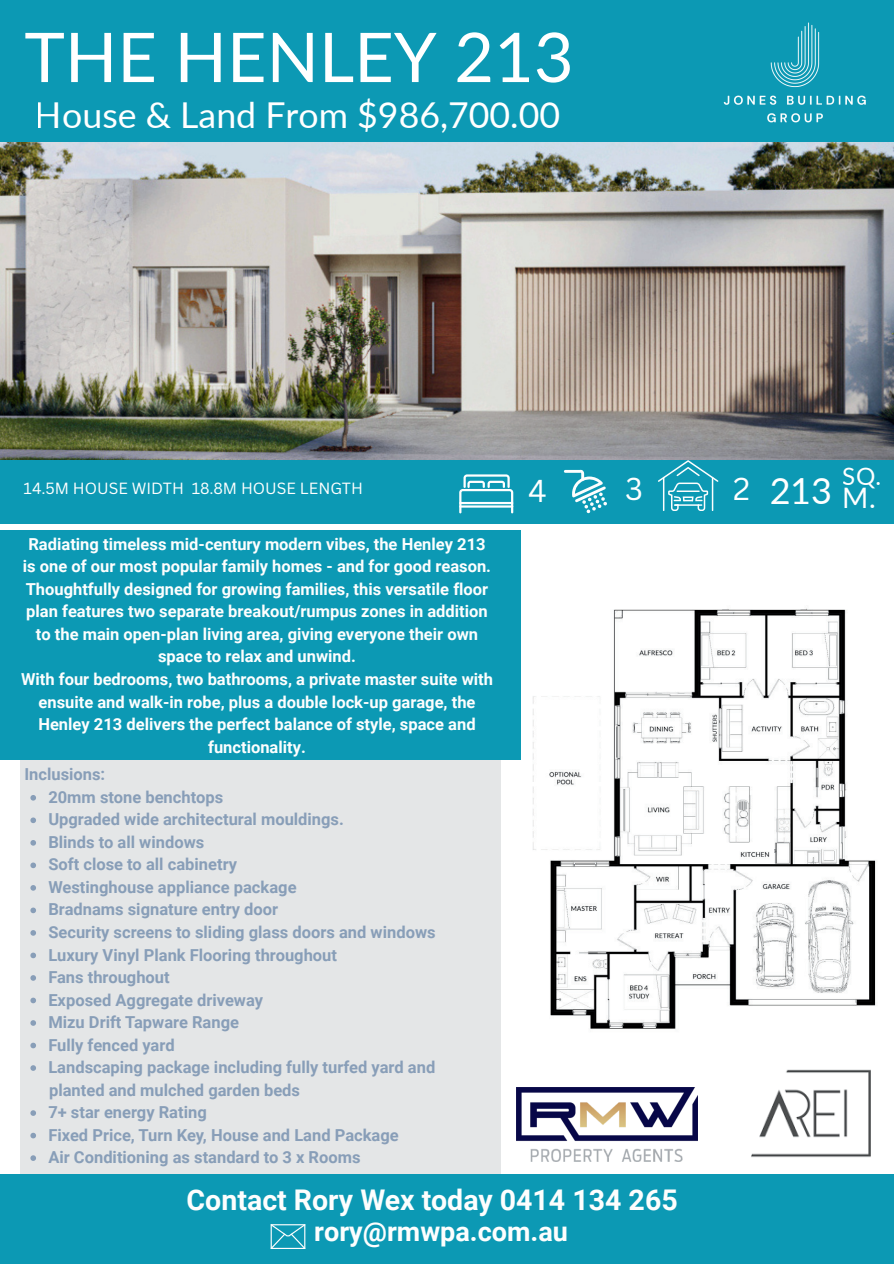
<style>
.page{position:relative;width:894px;height:1264px;background:#fff}
.page>*{position:absolute;margin:0;border:0;box-sizing:border-box;transform-origin:0 0}
.t1{font:93px "Lato";color:#fff}
.t2{font:68.55px "Lato";color:#fff}
.t3{font:36px "Lato";color:#fff}
.t4{font:35.7px "Lato";color:#fff}
.t5{font:30.75px "Canva Sans";color:#fff}
.t6{font:700 28.5px "Roboto";color:#fdfefe}
.t7{font:700 27px "Roboto";color:#fdfefe}
.t8{font:24.15px "Lato";color:#fff}
.t9{font:700 16.5px/22.5px "Roboto";color:#889eb8}
.t10{font:700 16.5px/22.5px "Roboto";color:#fdfefe;text-align:center}
.t11{font:15.75px "Canva Sans";color:#fff}
</style>
<div class="page">
<div style="left:20px;top:534px;width:480px;height:639px;background:#e4e6e7"></div>
<img style="left:0;top:142px;width:893px;height:318px">
<div style="left:0;top:460px;width:893px;height:63px;background:#0c99b4"></div>
<div style="left:0;top:0;width:893px;height:142px;background:#0c99b4"></div>
<img style="left:723px;top:22px;width:143px;height:101px">
<svg style="left:459px;top:474px;width:54px;height:39px"></svg>
<svg style="left:563px;top:469px;width:44px;height:44px"></svg>
<svg style="left:658px;top:460px;width:60px;height:51px"></svg>
<div style="left:0;top:1174px;width:893px;height:89px;background:#0c99b4"></div>
<img style="left:516px;top:1087px;width:181px;height:74px">
<img style="left:751px;top:1069px;width:120px;height:89px">
<div style="left:0;top:530px;width:520px;height:229px;background:#0c99b4"></div>
<svg style="left:270px;top:1224px;width:35px;height:24px"></svg>
<svg style="left:30px;top:795px;width:6px;height:5px"></svg>
<svg style="left:30px;top:817px;width:6px;height:6px"></svg>
<svg style="left:30px;top:840px;width:6px;height:5px"></svg>
<svg style="left:30px;top:862px;width:6px;height:6px"></svg>
<svg style="left:30px;top:885px;width:6px;height:5px"></svg>
<svg style="left:30px;top:907px;width:6px;height:6px"></svg>
<svg style="left:30px;top:930px;width:6px;height:5px"></svg>
<svg style="left:30px;top:952px;width:6px;height:6px"></svg>
<svg style="left:30px;top:975px;width:6px;height:5px"></svg>
<svg style="left:30px;top:997px;width:6px;height:6px"></svg>
<svg style="left:30px;top:1020px;width:6px;height:5px"></svg>
<svg style="left:30px;top:1042px;width:6px;height:6px"></svg>
<svg style="left:30px;top:1065px;width:6px;height:5px"></svg>
<svg style="left:30px;top:1110px;width:6px;height:5px"></svg>
<svg style="left:30px;top:1132px;width:6px;height:6px"></svg>
<svg style="left:30px;top:1155px;width:6px;height:5px"></svg>
<img style="left:533px;top:608px;width:343px;height:422px">
<h2 class="t2" style="left:24px;top:8px;width:550px">THE HENLEY 213</h2>
<h1 class="t1" style="left:38px;top:9px;width:466px">NEWPORT</h1>
<h3 class="t4" style="left:35px;top:89px;width:526px">House &amp; Land From $986,700.00</h3>
<p class="t11" style="left:24px;top:479px;width:341px">14.5M HOUSE WIDTH 18.8M HOUSE LENGTH</p>
<p class="t10" style="left:21px;top:532px;width:473px">Radiating timeless mid-century modern vibes, the Henley 213 is one of our most popular family homes - and for good reason.<br>Thoughtfully designed for growing families, this versatile floor plan features two separate breakout/rumpus zones in addition to the main open-plan living area, giving everyone their own space to relax and unwind.<br>With four bedrooms, two bathrooms, a private master suite with ensuite and walk-in robe, plus a double lock-up garage, the Henley 213 delivers the perfect balance of style, space and functionality.</p>
<p class="t9" style="left:48px;top:762px;width:388px;text-indent:-24px">Inclusions:<br>20mm stone benchtops<br>Upgraded wide architectural mouldings.<br>Blinds to all windows<br>Soft close to all cabinetry<br>Westinghouse appliance package<br>Bradnams signature entry door<br>Security screens to sliding glass doors and windows<br>Luxury Vinyl Plank Flooring throughout<br>Fans throughout<br>Exposed Aggregate driveway<br>Mizu Drift Tapware Range<br>Fully fenced yard<br>Landscaping package including fully turfed yard and planted and mulched garden beds<br>7+ star energy Rating<br>Fixed Price, Turn Key, House and Land Package<br>Air Conditioning as standard to 3 x Rooms</p>
<h3 class="t5" style="left:528px;top:472px;width:20px">4</h3>
<h3 class="t5" style="left:625px;top:471px;width:19px">3</h3>
<h3 class="t5" style="left:732px;top:471px;width:18px">2</h3>
<h3 class="t6" style="left:186px;top:1179px;width:492px">Contact Rory Wex today 0414 134 265</h3>
<h3 class="t7" style="left:314px;top:1212px;width:255px">rory@rmwpa.com.au</h3>
<h3 class="t8" style="left:842px;top:458px;width:40px">SQ.</h3>
<h3 class="t3" style="left:769px;top:465px;width:108px">213 <sub>M.</sub></h3>
</div>
